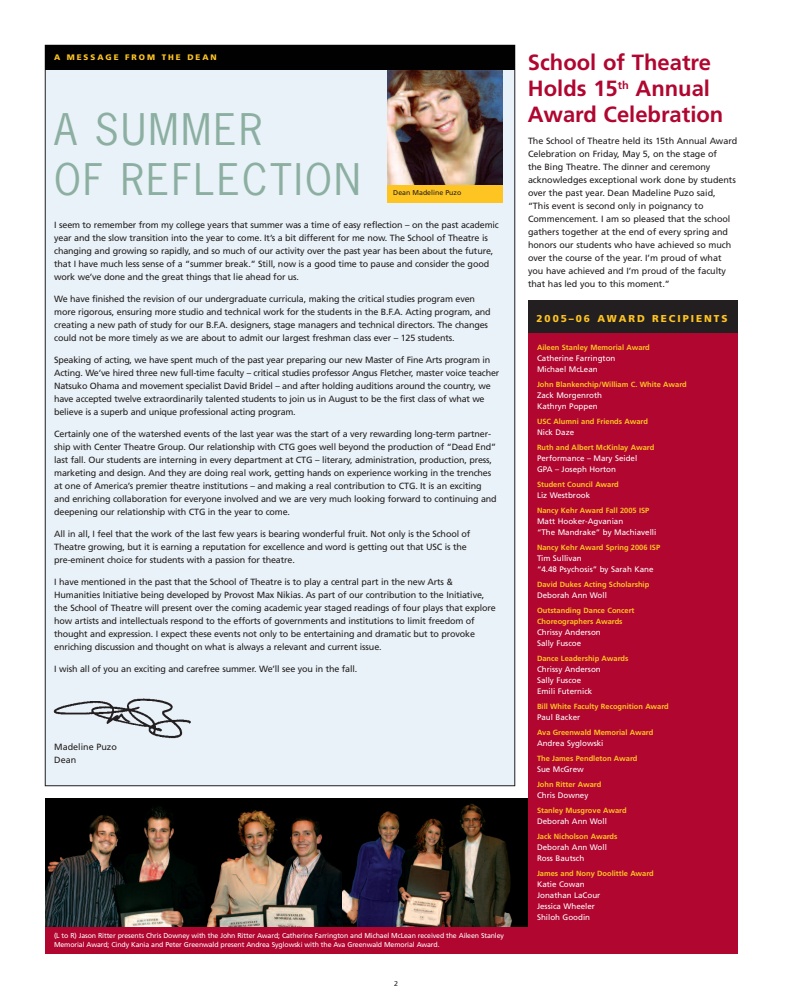
<style>
.page{position:relative;width:792px;height:1008px;background:#fff}
.page>*{position:absolute;margin:0;border:0;box-sizing:border-box;transform-origin:0 0}
.t1{font:41px/50px "News Gothic";letter-spacing:.055em;color:#8cafa1}
.t2{font:700 22px/26px "Frutiger";color:#b00630}
.t3{font:900 10px "Frutiger";letter-spacing:.195em;color:#fec422}
.t4{font:9px/13px "Frutiger";letter-spacing:-.015em;color:#231f20}
.t5{font:8px/11px "Frutiger";color:#fff}
.t6{font:900 8px "Frutiger";letter-spacing:.245em;color:#fec422}
.t7{font:700 7.5px/11px "Frutiger";color:#fec422}
.t8{font:7px/9px "Frutiger";letter-spacing:-.015em;color:#fff}
.t9{font:7px "Frutiger";color:#231f20}
</style>
<div class="page">
<div style="left:528px;top:318px;width:210px;height:613px;background:#b00630"></div>
<div style="left:528px;top:300px;width:210px;height:33px;background:#231f20"></div>
<div style="left:45px;top:45px;width:470px;height:741px;background:#e9f2f8"></div>
<div style="left:387px;top:184px;width:116px;height:19px;background:#fec422"></div>
<img style="left:387px;top:69px;width:116px;height:116px">
<img style="left:53px;top:698px;width:138px;height:41px">
<img style="left:45px;top:798px;width:161px;height:129px">
<img style="left:342px;top:798px;width:186px;height:129px">
<img style="left:206px;top:798px;width:136px;height:129px">
<div style="left:45px;top:45px;width:470px;height:24px;background:#010101"></div>
<div style="left:45px;top:927px;width:693px;height:27px;background:#b00630"></div>
<p class="t6" style="left:54px;top:54px;width:164px">A MESSAGE FROM THE DEAN</p>
<h1 class="t1" style="left:54px;top:106px;width:308px">A SUMMER<br>OF REFLECTION</h1>
<p class="t9" style="left:393px;top:190px;width:70px">Dean Madeline Puzo</p>
<p class="t4" style="left:54px;top:219px;width:446px">I seem to remember from my college years that summer was a time of easy reflection – on the past academic year and the slow transition into the year to come. It’s a bit different for me now. The School of Theatre is changing and growing so rapidly, and so much of our activity over the past year has been about the future, that I have much less sense of a “summer break.” Still, now is a good time to pause and consider the good work we’ve done and the great things that lie ahead for us.</p>
<p class="t4" style="left:54px;top:293px;width:438px">We have finished the revision of our undergraduate curricula, making the critical studies program even more rigorous, ensuring more studio and technical work for the students in the B.F.A. Acting program, and creating a new path of study for our B.F.A. designers, stage managers and technical directors. The changes could not be more timely as we are about to admit our largest freshman class ever – 125 students.</p>
<p class="t4" style="left:54px;top:354px;width:447px">Speaking of acting, we have spent much of the past year preparing our new Master of Fine Arts program in Acting. We’ve hired three new full-time faculty – critical studies professor Angus Fletcher, master voice teacher Natsuko Ohama and movement specialist David Bridel – and after holding auditions around the country, we have accepted twelve extraordinarily talented students to join us in August to be the first class of what we believe is a superb and unique professional acting program.</p>
<p class="t4" style="left:54px;top:428px;width:444px">Certainly one of the watershed events of the last year was the start of a very rewarding long-term partner&shy;ship with Center Theatre Group. Our relationship with CTG goes well beyond the production of “Dead End” last fall. Our students are interning in every department at CTG – literary, administration, production, press, marketing and design. And they are doing real work, getting hands on experience working in the trenches at one of America’s premier theatre institutions – and making a real contribution to CTG. It is an exciting and enriching collaboration for everyone involved and we are very much looking forward to continuing and deepening our relationship with CTG in the year to come.</p>
<p class="t4" style="left:54px;top:528px;width:418px">All in all, I feel that the work of the last few years is bearing wonderful fruit. Not only is the School of<br>Theatre growing, but it is earning a reputation for excellence and word is getting out that USC is the pre-eminent choice for students with a passion for theatre.</p>
<p class="t4" style="left:54px;top:576px;width:443px">I have mentioned in the past that the School of Theatre is to play a central part in the new Arts &amp; Humanities Initiative being developed by Provost Max Nikias. As part of our contribution to the Initiative, the School of Theatre will present over the coming academic year staged readings of four plays that explore how artists and intellectuals respond to the efforts of governments and institutions to limit freedom of thought and expression. I expect these events not only to be entertaining and dramatic but to provoke enriching discussion and thought on what is always a relevant and current issue.</p>
<p class="t4" style="left:54px;top:663px;width:305px">I wish all of you an exciting and carefree summer. We’ll see you in the fall.</p>
<p class="t4" style="left:54px;top:741px;width:64px">Madeline Puzo<br>Dean</p>
<p class="t8" style="left:54px;top:932px;width:452px">(L to R) Jason Ritter presents Chris Downey with the John Ritter Award; Catherine Farrington and Michael McLean received the Aileen Stanley<br>Memorial Award; Cindy Kania and Peter Greenwald present Andrea Syglowski with the Ava Greenwald Memorial Award.</p>
<p class="t8" style="left:54px;top:936px;width:234px">Left: Caption To Come; Middle: Caption to Come; Right: Caption To Come</p>
<p class="t9" style="left:394px;top:981px;width:5px">2</p>
<h2 class="t2" style="left:528px;top:52px;width:197px">School of Theatre<br>Holds 15<sup>th</sup> Annual<br>Award Celebration</h2>
<p class="t4" style="left:528px;top:135px;width:211px">The School of Theatre held its 15th Annual Award Celebration on Friday, May 5, on the stage of<br>the Bing Theatre. The dinner and ceremony acknowledges exceptional work done by students over the past year. Dean Madeline Puzo said, “This event is second only in poignancy to Commencement. I am so pleased that the school gathers together at the end of every spring and honors our students who have achieved so much over the course of the year. I’m proud of what you have achieved and I’m proud of the faculty that has led you to this moment.”</p>
<p class="t3" style="left:537px;top:315px;width:192px">2005–06 AWARD RECIPIENTS</p>
<p class="t7" style="left:537px;top:342px;width:114px">Aileen Stanley Memorial Award</p>
<p class="t5" style="left:537px;top:353px;width:80px">Catherine Farrington<br>Michael McLean</p>
<p class="t7" style="left:537px;top:379px;width:151px">John Blankenchip/William C. White Award</p>
<p class="t5" style="left:537px;top:390px;width:67px">Zack Morgenroth<br>Kathryn Poppen</p>
<p class="t7" style="left:537px;top:416px;width:113px">USC Alumni and Friends Award</p>
<p class="t5" style="left:537px;top:427px;width:39px">Nick Daze</p>
<p class="t7" style="left:537px;top:442px;width:119px">Ruth and Albert McKinlay Award</p>
<p class="t5" style="left:537px;top:453px;width:102px">Performance – Mary Seidel<br>GPA – Joseph Horton</p>
<p class="t7" style="left:537px;top:479px;width:83px">Student Council Award</p>
<p class="t5" style="left:537px;top:490px;width:55px">Liz Westbrook</p>
<p class="t7" style="left:537px;top:505px;width:114px">Nancy Kehr Award Fall 2005 ISP</p>
<p class="t5" style="left:537px;top:516px;width:121px">Matt Hooker-Agvanian<br>“The Mandrake” by Machiavelli</p>
<p class="t7" style="left:537px;top:542px;width:125px">Nancy Kehr Award Spring 2006 ISP</p>
<p class="t5" style="left:537px;top:553px;width:118px">Tim Sullivan<br>“4.48 Psychosis” by Sarah Kane</p>
<p class="t7" style="left:537px;top:579px;width:114px">David Dukes Acting Scholarship</p>
<p class="t5" style="left:537px;top:590px;width:71px">Deborah Ann Woll</p>
<p class="t7" style="left:537px;top:605px;width:99px">Outstanding Dance Concert<br>Choreographers Awards</p>
<p class="t5" style="left:537px;top:627px;width:65px">Chrissy Anderson<br>Sally Fuscoe</p>
<p class="t7" style="left:537px;top:653px;width:93px">Dance Leadership Awards</p>
<p class="t5" style="left:537px;top:664px;width:65px">Chrissy Anderson<br>Sally Fuscoe<br>Emili Futernick</p>
<p class="t7" style="left:537px;top:701px;width:133px">Bill White Faculty Recognition Award</p>
<p class="t5" style="left:537px;top:712px;width:45px">Paul Backer</p>
<p class="t7" style="left:537px;top:727px;width:118px">Ava Greenwald Memorial Award</p>
<p class="t5" style="left:537px;top:738px;width:68px">Andrea Syglowski</p>
<p class="t7" style="left:537px;top:753px;width:102px">The James Pendleton Award</p>
<p class="t5" style="left:537px;top:764px;width:48px">Sue McGrew</p>
<p class="t7" style="left:537px;top:779px;width:66px">John Ritter Award</p>
<p class="t5" style="left:537px;top:790px;width:53px">Chris Downey</p>
<p class="t7" style="left:537px;top:805px;width:91px">Stanley Musgrove Award</p>
<p class="t5" style="left:537px;top:816px;width:71px">Deborah Ann Woll</p>
<p class="t7" style="left:537px;top:831px;width:82px">Jack Nicholson Awards</p>
<p class="t5" style="left:537px;top:842px;width:71px">Deborah Ann Woll<br>Ross Bautsch</p>
<p class="t7" style="left:537px;top:868px;width:118px">James and Nony Doolittle Award</p>
<p class="t5" style="left:537px;top:879px;width:65px">Katie Cowan<br>Jonathan LaCour<br>Jessica Wheeler<br>Shiloh Goodin</p>
</div>
